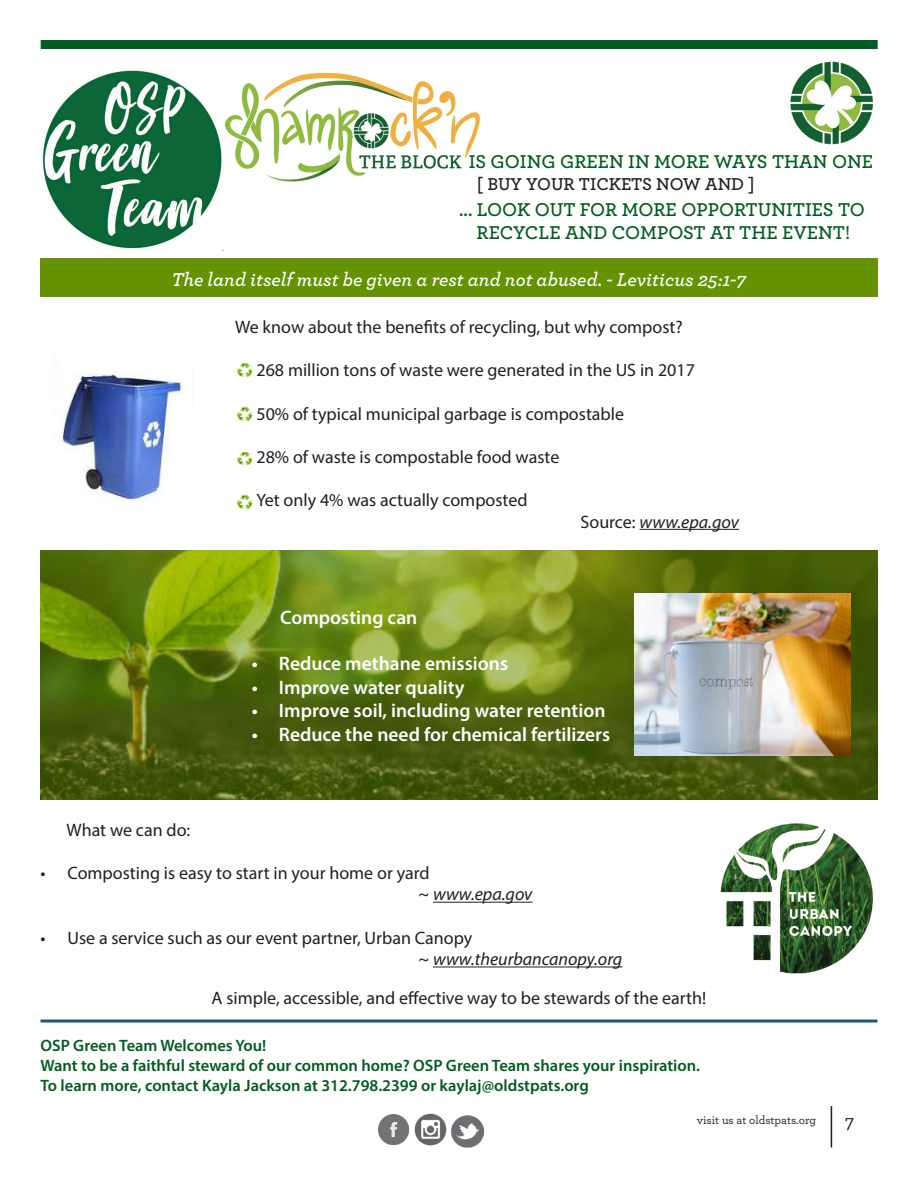
<style>
.page{position:relative;width:918px;height:1188px;background:#fff}
.page>*{position:absolute;margin:0;border:0;box-sizing:border-box;transform-origin:0 0}
.t1{font:600 19.5px "Myriad Pro";color:#fff}
.t2{font:600 19.5px "Archer";color:#015c20}
.t3{font:italic 600 19.5px "Archer";color:#fff}
.t4{font:500 19.5px "Archer";color:#231f20}
.t5{font:18px/21.6px "Myriad Pro";color:#231f20}
.t6{font:600 18px "Archer";color:#231f20}
.t7{font:italic 18px "Myriad Pro";color:#231f20}
.t8{font:600 16.5px/19.8px "Myriad Pro";color:#015c20}
.t9{font:500 12px "Archer";color:#231f20}
.s1{font-style:normal}
.s2{font-style:italic}
</style>
<div class="page">
<hr style="left:831px;top:1106px;width:1px;height:41px;background:#231f20">
<img style="left:378px;top:1114px;width:30px;height:30px">
<img style="left:414px;top:1113px;width:33px;height:33px">
<img style="left:451px;top:1116px;width:32px;height:32px">
<svg style="left:41px;top:550px;width:837px;height:249px;background:#5e7413"></svg>
<div style="left:40px;top:259px;width:838px;height:38px;background:#659200"></div>
<img style="left:790px;top:61px;width:83px;height:84px">
<img style="left:224px;top:72px;width:256px;height:110px">
<div style="left:41px;top:40px;width:837px;height:9px;background:#015c20"></div>
<img style="left:42px;top:70px;width:182px;height:181px">
<img style="left:720px;top:823px;width:154px;height:151px">
<img style="left:60px;top:372px;width:124px;height:130px">
<img style="left:634px;top:594px;width:216px;height:162px">
<hr style="left:640px;top:529px;width:99px;height:1px;background:#231f20">
<img style="left:237px;top:363px;width:16px;height:15px">
<img style="left:237px;top:407px;width:16px;height:15px">
<img style="left:237px;top:452px;width:15px;height:14px">
<img style="left:237px;top:495px;width:16px;height:15px">
<hr style="left:433px;top:902px;width:99px;height:1px;background:#231f20">
<hr style="left:433px;top:967px;width:189px;height:1px;background:#231f20">
<hr style="left:40px;top:1020px;width:838px;height:3px;background:#145a7c">
<p class="t2" style="left:469px;top:147px;width:406px">IS GOING GREEN IN MORE WAYS THAN ONE</p>
<p class="t6" style="left:477px;top:171px;width:280px">[ BUY YOUR TICKETS NOW AND ]</p>
<p class="t2" style="left:459px;top:195px;width:407px">... LOOK OUT FOR MORE OPPORTUNITIES TO</p>
<p class="t2" style="left:477px;top:218px;width:375px">RECYCLE AND COMPOST AT THE EVENT!</p>
<p class="t3" style="left:172px;top:264px;width:576px">The land itself must be given a rest and not abused. - Leviticus 25:1-7</p>
<p class="t5" style="left:235px;top:316px;width:449px">We know about the benefits of recycling, but why compost?</p>
<p class="t5" style="left:256px;top:359px;width:440px">268 million tons of waste were generated in the US in 2017</p>
<p class="t5" style="left:256px;top:402px;width:369px">50% of typical municipal garbage is compostable</p>
<p class="t5" style="left:256px;top:446px;width:304px">28% of waste is compostable food waste</p>
<p class="t5" style="left:256px;top:489px;width:273px">Yet only 4% was actually composted</p>
<p class="t7" style="left:580px;top:510px;width:160px"><span class="s1">Source:</span> www.epa.gov</p>
<p class="t1" style="left:280px;top:605px;width:139px">Composting can</p>
<p class="t1" style="left:252px;top:651px;width:258px">• Reduce methane emissions</p>
<p class="t1" style="left:252px;top:675px;width:214px">• Improve water quality</p>
<p class="t1" style="left:252px;top:698px;width:355px">• Improve soil, including water retention</p>
<p class="t1" style="left:252px;top:722px;width:360px">• Reduce the need for chemical fertilizers</p>
<p class="t5" style="left:67px;top:818px;width:125px">What we can do:</p>
<p class="t5" style="left:418px;top:862px;width:115px;text-indent:-378px">• Composting is easy to start in your home or yard<br>~ <span class="s2">www.epa.gov</span></p>
<p class="t5" style="left:418px;top:926px;width:205px;text-indent:-378px">• Use a service such as our event partner, Urban Canopy<br>~ <span class="s2">www.theurbancanopy.org</span></p>
<p class="t5" style="left:212px;top:986px;width:496px">A simple, accessible, and effective way to be stewards of the earth!</p>
<p class="t8" style="left:40px;top:1035px;width:661px">OSP Green Team Welcomes You!<br>Want to be a faithful steward of our common home? OSP Green Team shares your inspiration.<br>To learn more, contact Kayla Jackson at 312.798.2399 or kaylaj@oldstpats.org</p>
<p class="t9" style="left:697px;top:1111px;width:121px">visit us at oldstpats.org</p>
<p class="t4" style="left:845px;top:1107px;width:11px">7</p>
</div>
